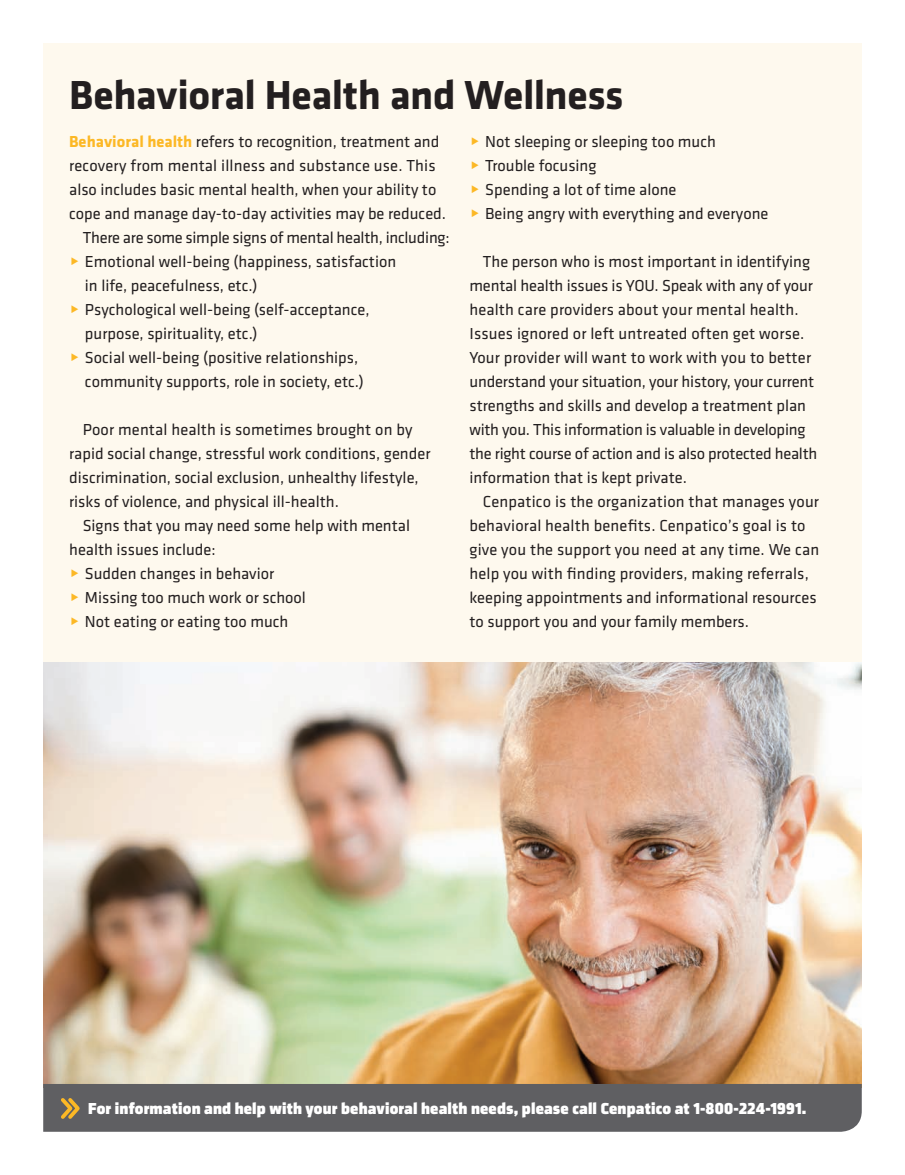
<style>
.page{position:relative;width:905px;height:1175px;background:#fff}
.page>*{position:absolute;margin:0;border:0;box-sizing:border-box;transform-origin:0 0}
.t1{font:700 42px "Klavika";letter-spacing:-.01em;color:#231f20}
.t2{font:16.5px/24px "Klavika";color:#231f20}
.t3{font:16.5px "Klavika Display Bl";letter-spacing:.01em;color:#fff}
.s1{font-weight:700;color:#fcb825}
</style>
<div class="page">
<div style="left:43px;top:43px;width:818px;height:643px;background:#fef9ee"></div>
<img style="left:43px;top:662px;width:818px;height:422px">
<div style="left:43px;top:1084px;width:818px;height:47px;background:#5f5f62"></div>
<h1 class="t1" style="left:69px;top:65px;width:555px">Behavioral Health and Wellness</h1>
<p class="t2" style="left:69px;top:129px;width:372px"><span class="s1">Behavioral health</span> refers to recognition, treatment and</p>
<p class="t2" style="left:69px;top:153px;width:368px">recovery from mental illness and substance use. This</p>
<p class="t2" style="left:69px;top:177px;width:368px">also includes basic mental health, when your ability to</p>
<p class="t2" style="left:69px;top:201px;width:378px">cope and manage day-to-day activities may be reduced.</p>
<p class="t2" style="left:83px;top:225px;width:368px">There are some simple signs of mental health, including:</p>
<p class="t2" style="left:85px;top:249px;width:313px">Emotional well-being (happiness, satisfaction</p>
<p class="t2" style="left:85px;top:273px;width:174px">in life, peacefulness, etc.)</p>
<p class="t2" style="left:85px;top:297px;width:286px">Psychological well-being (self-acceptance,</p>
<p class="t2" style="left:85px;top:321px;width:174px">purpose, spirituality, etc.)</p>
<p class="t2" style="left:85px;top:345px;width:275px">Social well-being (positive relationships,</p>
<p class="t2" style="left:85px;top:369px;width:280px">community supports, role in society, etc.)</p>
<p class="t2" style="left:69px;top:417px;width:363px;text-indent:13px">Poor mental health is sometimes brought on by rapid social change, stressful work conditions, gender discrimination, social exclusion, unhealthy lifestyle, risks of violence, and physical ill-health.</p>
<p class="t2" style="left:83px;top:513px;width:329px">Signs that you may need some help with mental</p>
<p class="t2" style="left:69px;top:537px;width:148px">health issues include:</p>
<p class="t2" style="left:85px;top:561px;width:191px">Sudden changes in behavior</p>
<p class="t2" style="left:85px;top:585px;width:222px">Missing too much work or school</p>
<p class="t2" style="left:85px;top:609px;width:205px">Not eating or eating too much</p>
<p class="t2" style="left:485px;top:129px;width:285px">Not sleeping or sleeping too much<br>Trouble focusing<br>Spending a lot of time alone<br>Being angry with everything and everyone</p>
<p class="t2" style="left:469px;top:249px;width:349px;text-indent:13px">The person who is most important in identifying mental health issues is YOU. Speak with any of your health care providers about your mental health.<br>Issues ignored or left untreated often get worse.<br>Your provider will want to work with you to better understand your situation, your history, your current strengths and skills and develop a treatment plan with you. This information is valuable in developing the right course of action and is also protected health information that is kept private.</p>
<p class="t2" style="left:469px;top:489px;width:351px;text-indent:13px">Cenpatico is the organization that manages your behavioral health benefits. Cenpatico’s goal is to give you the support you need at any time. We can help you with finding providers, making referrals, keeping appointments and informational resources to support you and your family members.</p>
<p class="t3" style="left:88px;top:1098px;width:719px">For information and help with your behavioral health needs, please call Cenpatico at 1-800-224-1991.</p>
</div>
